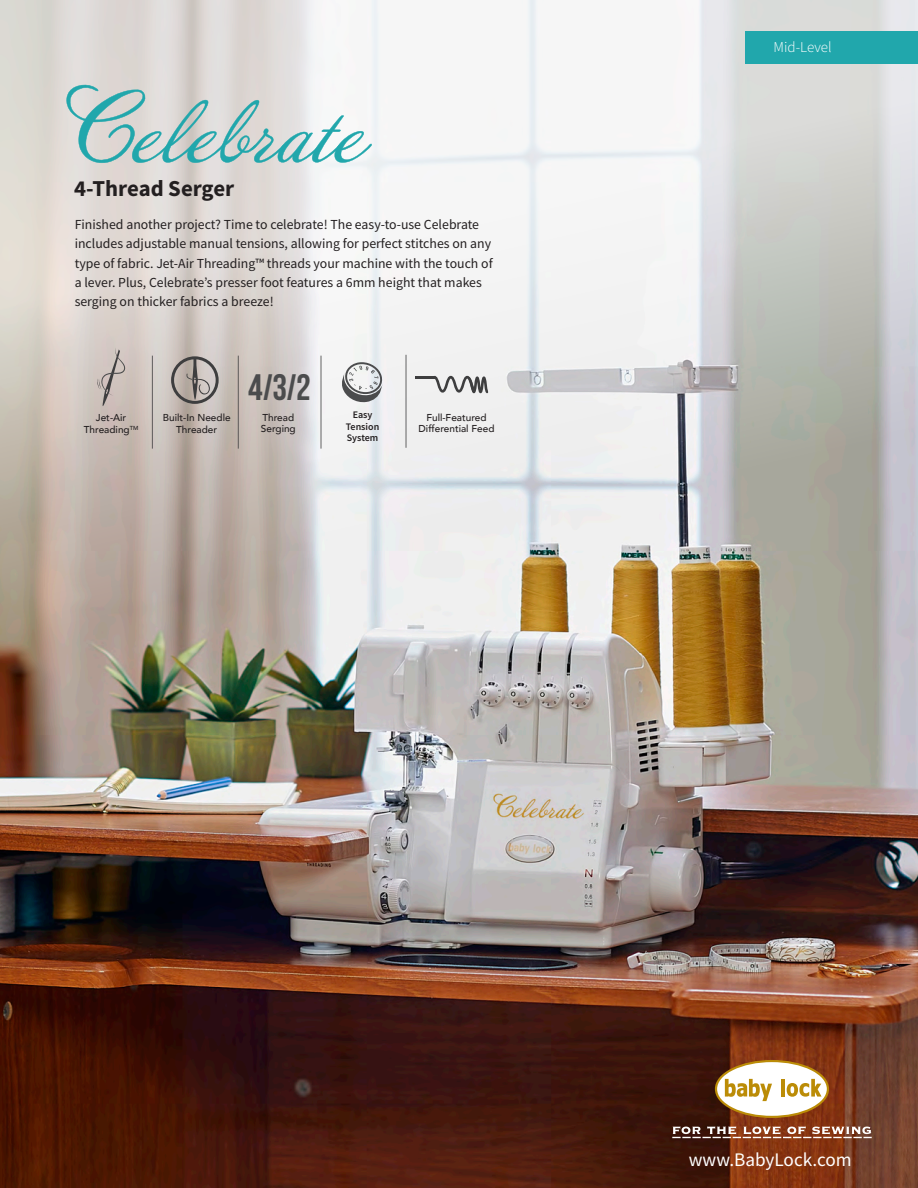
<style>
.page{position:relative;width:918px;height:1188px;background:#fff}
.page>*{position:absolute;margin:0;border:0;box-sizing:border-box;transform-origin:0 0}
.t1{font:36.75px "Bebas Neue";color:#4b4c4d}
.t2{font:700 22.8px "Source Sans Pro";color:#231f20}
.t3{font:19.2px "Source Sans Pro";color:#fff}
.t4{font:300 15px "Source Sans Pro";color:#fff}
.t5{font:13.8px/19.4px "Source Sans Pro";color:#231f20}
.t6{font:500 10.05px/12px "Avenir";color:#231f20;text-align:center}
.t7{font:600 10.05px/11.4px "Source Sans Pro";color:#231f20;text-align:center}
.s1{font-style:italic}
</style>
<div class="page">
<img style="left:0;top:0;width:918px;height:1188px">
<div style="left:745px;top:31px;width:173px;height:33px;background:#21a7ac"></div>
<hr style="left:238px;top:356px;width:1px;height:93px;background:#3e3e3f">
<hr style="left:321px;top:356px;width:1px;height:93px;background:#3e3e3f">
<hr style="left:406px;top:355px;width:1px;height:93px;background:#3e3e3f">
<hr style="left:152px;top:356px;width:1px;height:93px;background:#3e3e3f">
<svg style="left:342px;top:362px;width:41px;height:41px"></svg>
<svg style="left:97px;top:348px;width:28px;height:63px;background:#beb3ae"></svg>
<svg style="left:715px;top:1060px;width:114px;height:58px"></svg>
<svg style="left:672px;top:1126px;width:200px;height:12px"></svg>
<svg style="left:171px;top:356px;width:48px;height:50px;background:#a49d99"></svg>
<hr style="left:415px;top:376px;width:20px;height:3px;background:#3e3e3f">
<svg style="left:434px;top:376px;width:54px;height:17px"></svg>
<svg style="left:64px;top:82px;width:308px;height:83px"></svg>
<p class="t2" style="left:74px;top:173px;width:161px">4-Thread Serger</p>
<p class="t5" style="left:75px;top:215px;width:420px">Finished another project? Time to celebrate! The easy-to-use Celebrate includes adjustable manual tensions, allowing for perfect stitches on any type of fabric. Jet-Air Threading™ threads your machine with the touch of a lever. Plus, Celebrate’s presser foot features a 6mm height that makes serging on thicker fabrics a breeze!</p>
<p class="t6" style="left:96px;top:411px;width:32px">Jet-Air</p>
<p class="t6" style="left:84px;top:423px;width:56px">Threading<sup>TM</sup></p>
<p class="t6" style="left:163px;top:411px;width:69px">Built-In Needle<br>Threader</p>
<p class="t1" style="left:248px;top:367px;width:64px">4<span class="s1">/</span>3<span class="s1">/</span>2</p>
<p class="t6" style="left:263px;top:411px;width:33px">Thread</p>
<p class="t6" style="left:261px;top:422px;width:36px">Serging</p>
<p class="t6" style="left:419px;top:411px;width:77px;line-height:11.4px">Full-Featured<br>Differential Feed</p>
<p class="t7" style="left:346px;top:409px;width:35px">Easy<br>Tension</p>
<p class="t7" style="left:347px;top:432px;width:33px">System</p>
<p class="t4" style="left:774px;top:38px;width:60px">Mid-Level</p>
<p class="t3" style="left:689px;top:1147px;width:164px">www.BabyLock.com</p>
</div>
